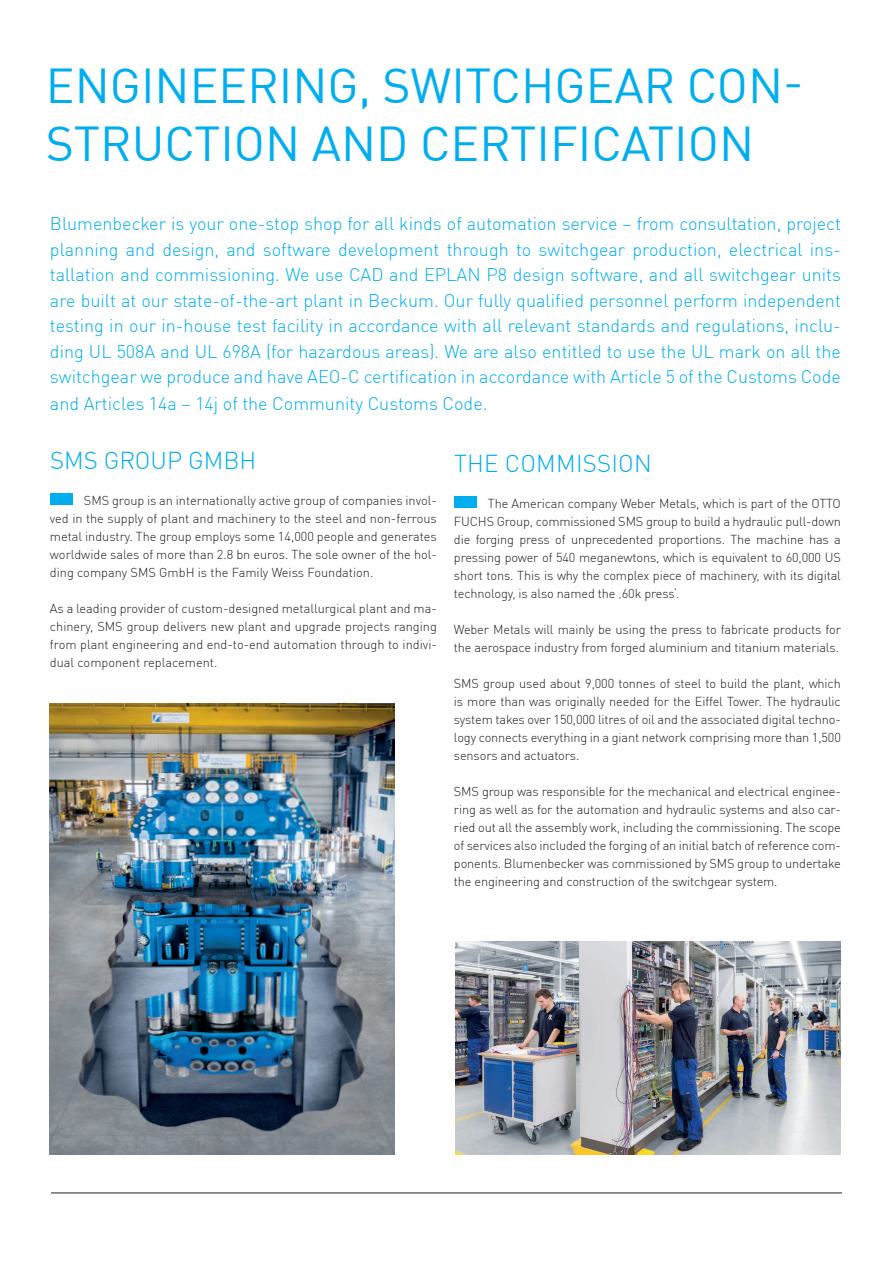
<style>
.page{position:relative;width:893px;height:1263px;background:#fff}
.page>*{position:absolute;margin:0;border:0;box-sizing:border-box;transform-origin:0 0}
.t1{font:48px/57.6px "Blumenbecker DIN Pro";color:#00aeef}
.t2{font:300 24px "Blumenbecker DIN Pro";letter-spacing:.005em;color:#00aeef}
.t3{font:300 18px/25.7px "Blumenbecker DIN Pro";color:#00aeef;text-align:justify}
.t4{font:300 12.75px/18px "Blumenbecker DIN Pro";letter-spacing:-.01em;color:#231f20;text-align:justify}
</style>
<div class="page">
<hr style="left:51px;top:1193px;width:791px;height:1px;background:#231f20">
<div style="left:454px;top:496px;width:22px;height:12px;background:#00aeef"></div>
<div style="left:50px;top:493px;width:22px;height:12px;background:#00aeef"></div>
<img style="left:50px;top:703px;width:344px;height:451px">
<img style="left:455px;top:942px;width:386px;height:212px">
<h1 class="t1" style="left:46px;top:52px;width:759px">ENGINEERING, SWITCHGEAR CON-<br>STRUCTION AND CERTIFICATION</h1>
<p class="t3" style="left:50px;top:209px;width:792px">Blumenbecker is your one-stop shop for all kinds of automation service – from consultation, project planning and design, and software development through to switchgear production, electrical ins&shy;tallation and commissioning. We use CAD and EPLAN P8 design software, and all switchgear units are built at our state-of-the-art plant in Beckum. Our fully qualified personnel perform independent testing in our in-house test facility in accordance with all relevant standards and regulations, inclu&shy;ding UL 508A and UL 698A (for hazardous areas). We are also entitled to use the UL mark on all the switchgear we produce and have AEO-C certification in accordance with Article 5 of the Customs Code and Articles 14a – 14j of the Community Customs Code.</p>
<h2 class="t2" style="left:454px;top:444px;width:199px">THE COMMISSION</h2>
<p class="t4" style="left:454px;top:493px;width:388px;text-indent:34px">The American company Weber Metals, which is part of the OTTO FUCHS Group, commissioned SMS group to build a hydraulic pull-down die forging press of unprecedented proportions. The machine has a pressing power of 540 meganewtons, which is equivalent to 60,000 US short tons. This is why the complex piece of machinery, with its digital technology, is also named the ‚60k press‘.</p>
<p class="t4" style="left:454px;top:619px;width:388px">Weber Metals will mainly be using the press to fabricate products for the aerospace industry from forged aluminium and titanium materials.</p>
<p class="t4" style="left:454px;top:673px;width:388px">SMS group used about 9,000 tonnes of steel to build the plant, which is more than was originally needed for the Eiffel Tower. The hydraulic system takes over 150,000 litres of oil and the associated digital techno&shy;logy connects everything in a giant network comprising more than 1,500 sensors and actuators.</p>
<p class="t4" style="left:454px;top:781px;width:388px">SMS group was responsible for the mechanical and electrical enginee&shy;ring as well as for the automation and hydraulic systems and also car&shy;ried out all the assembly work, including the commissioning. The scope of services also included the forging of an initial batch of reference com&shy;ponents. Blumenbecker was commissioned by SMS group to undertake the engineering and construction of the switchgear system.</p>
<h2 class="t2" style="left:50px;top:442px;width:208px">SMS GROUP GMBH</h2>
<p class="t4" style="left:50px;top:490px;width:388px;text-indent:34px">SMS group is an internationally active group of companies invol&shy;ved in the supply of plant and machinery to the steel and non-ferrous metal industry. The group employs some 14,000 people and generates worldwide sales of more than 2.8 bn euros. The sole owner of the hol&shy;ding company SMS GmbH is the Family Weiss Foundation.</p>
<p class="t4" style="left:50px;top:598px;width:388px">As a leading provider of custom-designed metallurgical plant and ma&shy;chinery, SMS group delivers new plant and upgrade projects ranging from plant engineering and end-to-end automation through to indivi&shy;dual component replacement.</p>
</div>
